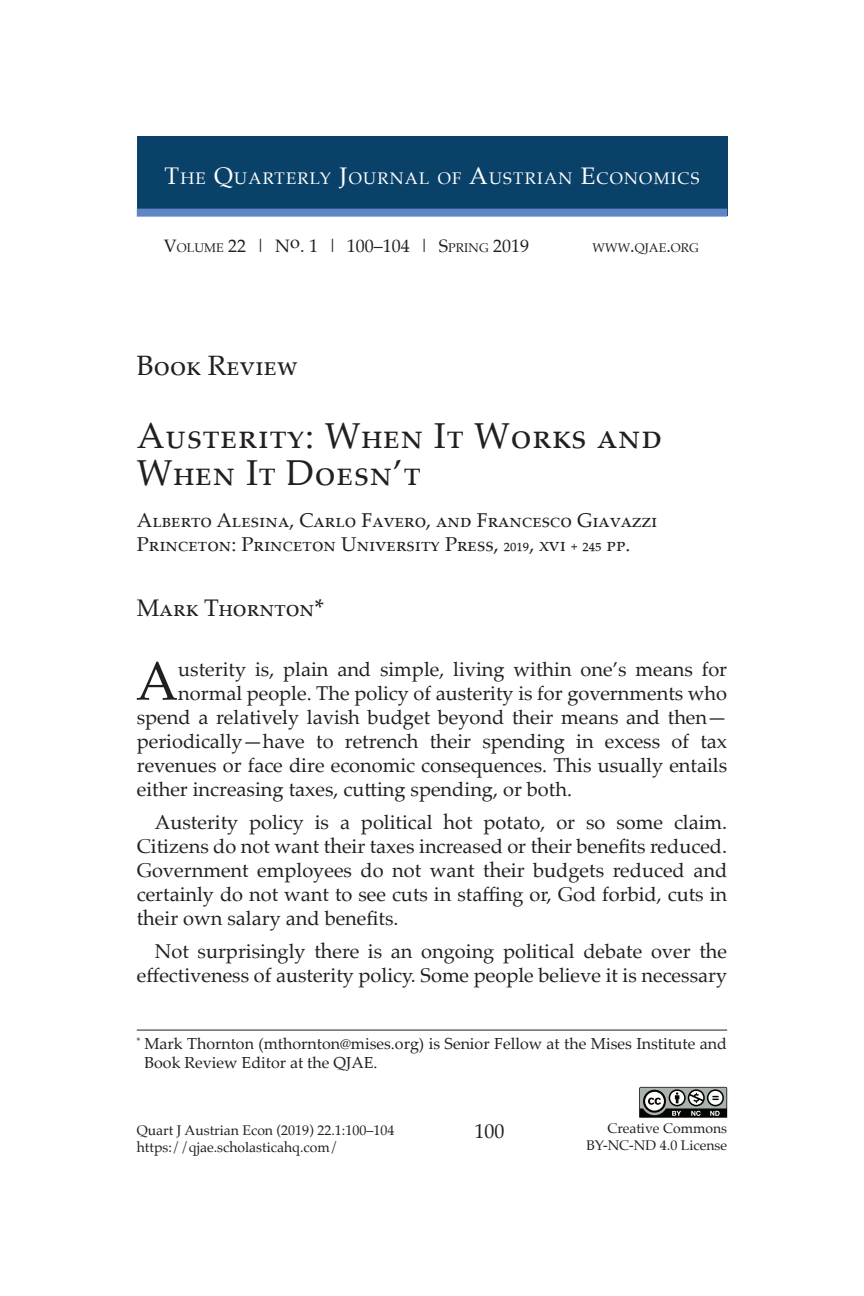
<style>
.page{position:relative;width:864px;height:1296px;background:#fff}
.page>*{position:absolute;margin:0;border:0;box-sizing:border-box;transform-origin:0 0}
.Body_first_par{font:54.4px "Palatino Linotype";color:#231f20}
.Heading_1{font:36px/37px "Palatino Linotype";letter-spacing:.02em;color:#231f20}
.Heading_1-2{font:28px "Palatino Linotype";color:#231f20}
.Author_article{font:24px "Palatino Linotype";color:#231f20}
.t1{font:20px/24px "Palatino";color:#231f20;text-align:justify}
.Body_first_par-2{font:20px "Palatino Linotype";color:#231f20}
.Heading_1-3{font:20px/24px "Palatino Linotype";color:#231f20}
.t2{font:18px "Palatino";color:#231f20}
.t3{font:16.8px "Palatino";letter-spacing:.07em;color:#fff}
.Footnote_normal{font:16px/19.2px "Palatino Linotype";color:#231f20}
.t4{font:14px "Palatino";color:#231f20}
.t5{font:12.6px "Palatino";color:#231f20}
.s1{font-size:24px}
.s2{font-style:inherit}
.s3{font-size:12.6px}
.s4{font-size:18px}
</style>
<div class="page">
<div style="left:137px;top:137px;width:590px;height:79px;background:#094169"></div>
<div style="left:137px;top:209px;width:590px;height:8px;background:#5e86c4"></div>
<svg style="left:639px;top:1087px;width:88px;height:31px"></svg>
<hr style="left:137px;top:1030px;width:590px;height:1px;background:#231f20">
<p class="t3" style="left:164px;top:164px;width:537px"><span class="s1">T</span>HE <span class="s1">Q</span>UARTERLY <span class="s1">J</span>OURNAL OF <span class="s1">A</span>USTRIAN <span class="s1">E</span>CONOMICS</p>
<p class="t2" style="left:164px;top:231px;width:367px"><span class="s2">V</span><span class="s3">OLUME</span> 22 | No. 1 | 100–104 | <span class="s2">S</span><span class="s3">PRING</span> 2019</p>
<p class="t5" style="left:592px;top:238px;width:108px">WWW<span class="s4">.</span>QJAE<span class="s4">.</span>ORG</p>
<p class="Heading_1-2" style="left:137px;top:345px;width:162px">Book Review</p>
<p class="Heading_1" style="left:137px;top:416px;width:527px">Austerity: When It Works and<br>When It Doesn’t</p>
<p class="Heading_1-3" style="left:137px;top:507px;width:522px">Alberto Alesina, Carlo Favero, and Francesco Giavazzi<br>Princeton: Princeton University Press, 2019, xvi + 245 pp.</p>
<p class="Author_article" style="left:137px;top:590px;width:189px">Mark Thornton*</p>
<p class="Body_first_par" style="left:136px;top:643px;width:44px">A</p>
<p class="Body_first_par-2" style="left:178px;top:655px;width:550px">usterity is, plain and simple, living within one’s means for</p>
<p class="Body_first_par-2" style="left:178px;top:679px;width:550px">normal people. The policy of austerity is for governments who</p>
<p class="Body_first_par-2" style="left:137px;top:703px;width:592px">spend a relatively lavish budget beyond their means and then—</p>
<p class="Body_first_par-2" style="left:137px;top:727px;width:592px">periodically—have to retrench their spending in excess of tax</p>
<p class="Body_first_par-2" style="left:137px;top:751px;width:592px">revenues or face dire economic consequences. This usually entails</p>
<p class="Body_first_par-2" style="left:137px;top:775px;width:437px">either increasing taxes, cutting spending, or both.</p>
<p class="t1" style="left:137px;top:810px;width:592px;text-indent:18px">Austerity policy is a political hot potato, or so some claim.<br>Citizens do not want their taxes increased or their benefits reduced.<br>Government employees do not want their budgets reduced and certainly do not want to see cuts in staffing or, God forbid, cuts in their own salary and benefits.</p>
<p class="t1" style="left:137px;top:939px;width:592px;text-align:right">Not surprisingly there is an ongoing political debate over the effectiveness of austerity policy. Some people believe it is necessary</p>
<p class="Footnote_normal" style="left:144px;top:1034px;width:584px;text-indent:-8px"><sup>*</sup> Mark Thornton (mthornton@mises.org) is Senior Fellow at the Mises Institute and<br>Book Review Editor at the QJAE.</p>
<p class="t4" style="left:137px;top:1119px;width:259px">Quart J Austrian Econ (2019) 22.1:100–104</p>
<p class="t4" style="left:137px;top:1136px;width:203px">https://qjae.scholasticahq.com/</p>
<p class="t1" style="left:475px;top:1119px;width:31px">100</p>
<p class="t4" style="left:608px;top:1116px;width:121px">Creative Commons</p>
<p class="t4" style="left:586px;top:1133px;width:142px">BY-NC-ND 4.0 License</p>
</div>
